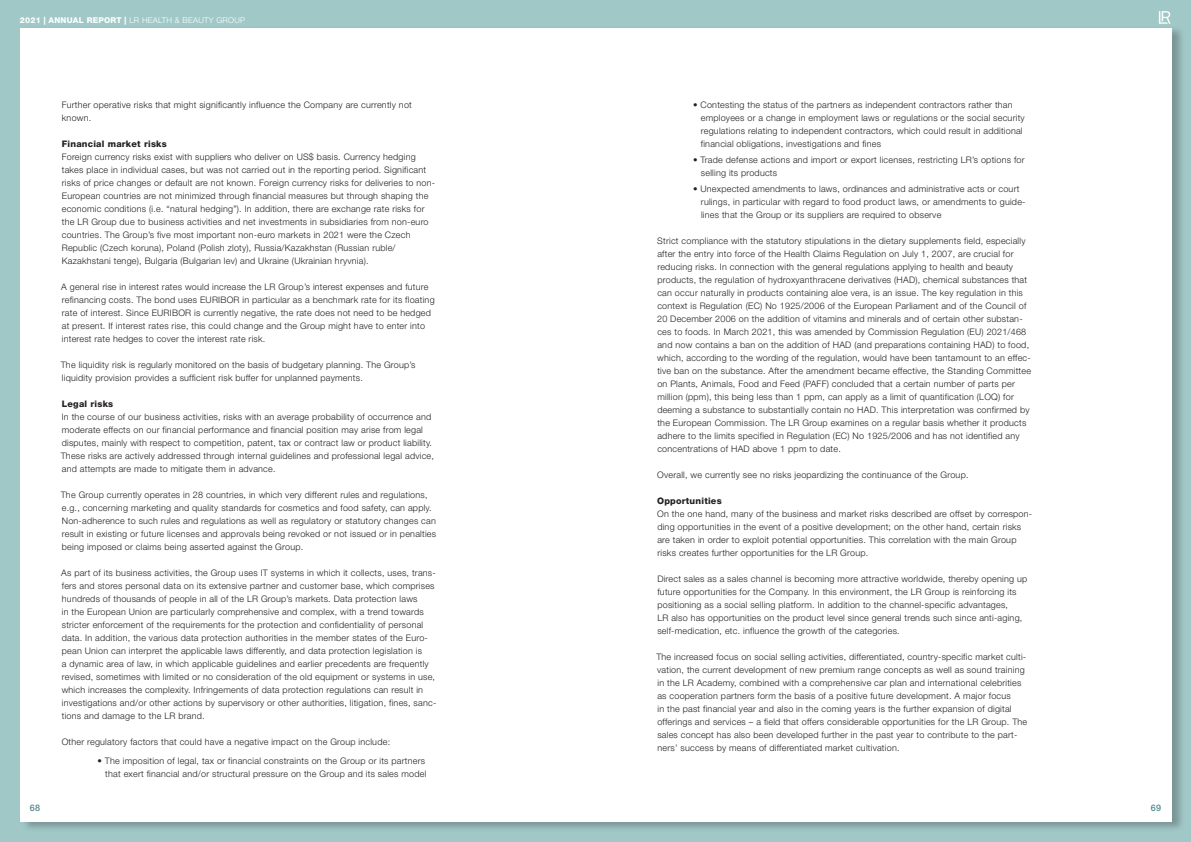
<style>
.page{position:relative;width:1191px;height:842px;background:#a0c8c7}
.page>*{position:absolute;margin:0;border:0;box-sizing:border-box;transform-origin:0 0}
.Fließtext{font:300 9px/13px "Helvetica Neue LT Pro";letter-spacing:.025em;color:#231f20}
.Fließtext-2{font:800 9px "Helvetica Neue LT Pro";letter-spacing:.025em;color:#231f20}
.t1{font:500 9px "Helvetica Neue LT Pro";color:#518888}
.t2{font:300 8px "Helvetica Neue LT Pro";letter-spacing:.03em;color:#fff}
.s1{font-weight:800}
</style>
<div class="page">
<div style="left:21px;top:26px;width:1164px;height:806px;background:#231f20;opacity:.3"></div>
<div style="left:20px;top:28px;width:1151px;height:794px;background:#fff"></div>
<svg style="left:1158px;top:11px;width:12px;height:13px"></svg>
<p class="t2" style="left:20px;top:15px;width:227px"><span class="s1">2021 | ANNUAL REPORT |</span> LR HEALTH &amp; BEAUTY GROUP</p>
<p class="Fließtext" style="left:62px;top:99px;width:351px">Further operative risks that might significantly influence the Company are currently not known.</p>
<p class="Fließtext-2" style="left:62px;top:139px;width:106px">Financial market risks</p>
<p class="Fließtext" style="left:62px;top:151px;width:375px">Foreign currency risks exist with suppliers who deliver on US$ basis. Currency hedging takes place in individual cases, but was not carried out in the reporting period. Significant risks of price changes or default are not known. Foreign currency risks for deliveries to non-European countries are not minimized through financial measures but through shaping the economic conditions (i.e. “natural hedging”). In addition, there are exchange rate risks for the LR Group due to business activities and net investments in subsidiaries from non-euro countries. The Group’s five most important non-euro markets in 2021 were the Czech Republic (Czech koruna), Poland (Polish zloty), Russia/Kazakhstan (Russian ruble/ Kazakhstani tenge), Bulgaria (Bulgarian lev) and Ukraine (Ukrainian hryvnia).</p>
<p class="Fließtext" style="left:61px;top:281px;width:375px">A general rise in interest rates would increase the LR Group’s interest expenses and future refinancing costs. The bond uses EURIBOR in particular as a benchmark rate for its floating rate of interest. Since EURIBOR is currently negative, the rate does not need to be hedged at present. If interest rates rise, this could change and the Group might have to enter into interest rate hedges to cover the interest rate risk.</p>
<p class="Fließtext" style="left:61px;top:359px;width:356px">The liquidity risk is regularly monitored on the basis of budgetary planning. The Group’s liquidity provision provides a sufficient risk buffer for unplanned payments.</p>
<p class="Fließtext-2" style="left:62px;top:399px;width:53px">Legal risks</p>
<p class="Fließtext" style="left:61px;top:411px;width:375px">In the course of our business activities, risks with an average probability of occurrence and moderate effects on our financial performance and financial position may arise from legal disputes, mainly with respect to competition, patent, tax or contract law or product liability.<br>These risks are actively addressed through internal guidelines and professional legal advice, and attempts are made to mitigate them in advance.</p>
<p class="Fließtext" style="left:61px;top:489px;width:377px">The Group currently operates in 28 countries, in which very different rules and regulations, e.g., concerning marketing and quality standards for cosmetics and food safety, can apply.<br>Non-adherence to such rules and regulations as well as regulatory or statutory changes can result in existing or future licenses and approvals being revoked or not issued or in penalties being imposed or claims being asserted against the Group.</p>
<p class="Fließtext" style="left:61px;top:566px;width:377px">As part of its business activities, the Group uses IT systems in which it collects, uses, trans&shy;fers and stores personal data on its extensive partner and customer base, which comprises hundreds of thousands of people in all of the LR Group’s markets. Data protection laws<br>in the European Union are particularly comprehensive and complex, with a trend towards stricter enforcement of the requirements for the protection and confidentiality of personal data. In addition, the various data protection authorities in the member states of the Euro&shy;pean Union can interpret the applicable laws differently, and data protection legislation is<br>a dynamic area of law, in which applicable guidelines and earlier precedents are frequently revised, sometimes with limited or no consideration of the old equipment or systems in use, which increases the complexity. Infringements of data protection regulations can result in investigations and/or other actions by supervisory or other authorities, litigation, fines, sanc&shy;tions and damage to the LR brand.</p>
<p class="Fließtext" style="left:62px;top:735px;width:330px">Other regulatory factors that could have a negative impact on the Group include:</p>
<p class="Fließtext" style="left:97px;top:754px;width:330px;text-align:right">• The imposition of legal, tax or financial constraints on the Group or its partners that exert financial and/or structural pressure on the Group and its sales model</p>
<p class="Fließtext" style="left:701px;top:99px;width:325px;text-indent:-8px">• Contesting the status of the partners as independent contractors rather than employees or a change in employment laws or regulations or the social security regulations relating to independent contractors, which could result in additional financial obligations, investigations and fines</p>
<p class="Fließtext" style="left:701px;top:153px;width:325px;text-indent:-8px">• Trade defense actions and import or export licenses, restricting LR’s options for selling its products</p>
<p class="Fließtext" style="left:701px;top:182px;width:326px;text-indent:-8px">• Unexpected amendments to laws, ordinances and administrative acts or court rulings, in particular with regard to food product laws, or amendments to guide&shy;lines that the Group or its suppliers are required to observe</p>
<p class="Fließtext" style="left:657px;top:234px;width:375px">Strict compliance with the statutory stipulations in the dietary supplements field, especially after the entry into force of the Health Claims Regulation on July 1, 2007, are crucial for reducing risks. In connection with the general regulations applying to health and beauty products, the regulation of hydroxyanthracene derivatives (HAD), chemical substances that can occur naturally in products containing aloe vera, is an issue. The key regulation in this context is Regulation (EC) No 1925/2006 of the European Parliament and of the Council of 20 December 2006 on the addition of vitamins and minerals and of certain other substan&shy;ces to foods. In March 2021, this was amended by Commission Regulation (EU) 2021/468 and now contains a ban on the addition of HAD (and preparations containing HAD) to food, which, according to the wording of the regulation, would have been tantamount to an effec&shy;tive ban on the substance. After the amendment became effective, the Standing Committee on Plants, Animals, Food and Feed (PAFF) concluded that a certain number of parts per million (ppm), this being less than 1 ppm, can apply as a limit of quantification (LOQ) for deeming a substance to substantially contain no HAD. This interpretation was confirmed by the European Commission. The LR Group examines on a regular basis whether it products adhere to the limits specified in Regulation (EC) No 1925/2006 and has not identified any concentrations of HAD above 1 ppm to date.</p>
<p class="Fließtext" style="left:657px;top:468px;width:313px">Overall, we currently see no risks jeopardizing the continuance of the Group.</p>
<p class="Fließtext-2" style="left:657px;top:496px;width:66px">Opportunities</p>
<p class="Fließtext" style="left:657px;top:507px;width:376px">On the one hand, many of the business and market risks described are offset by correspon&shy;ding opportunities in the event of a positive development; on the other hand, certain risks are taken in order to exploit potential opportunities. This correlation with the main Group risks creates further opportunities for the LR Group.</p>
<p class="Fließtext" style="left:657px;top:572px;width:371px">Direct sales as a sales channel is becoming more attractive worldwide, thereby opening up future opportunities for the Company. In this environment, the LR Group is reinforcing its positioning as a social selling platform. In addition to the channel-specific advantages,<br>LR also has opportunities on the product level since general trends such since anti-aging, self-medication, etc. influence the growth of the categories.</p>
<p class="Fließtext" style="left:656px;top:650px;width:372px">The increased focus on social selling activities, differentiated, country-specific market culti&shy;vation, the current development of new premium range concepts as well as sound training in the LR Academy, combined with a comprehensive car plan and international celebrities as cooperation partners form the basis of a positive future development. A major focus<br>in the past financial year and also in the coming years is the further expansion of digital offerings and services – a field that offers considerable opportunities for the LR Group. The sales concept has also been developed further in the past year to contribute to the part&shy;ners’ success by means of differentiated market cultivation.</p>
<p class="t1" style="left:30px;top:802px;width:12px">68</p>
<p class="t1" style="left:1151px;top:802px;width:12px">69</p>
</div>
